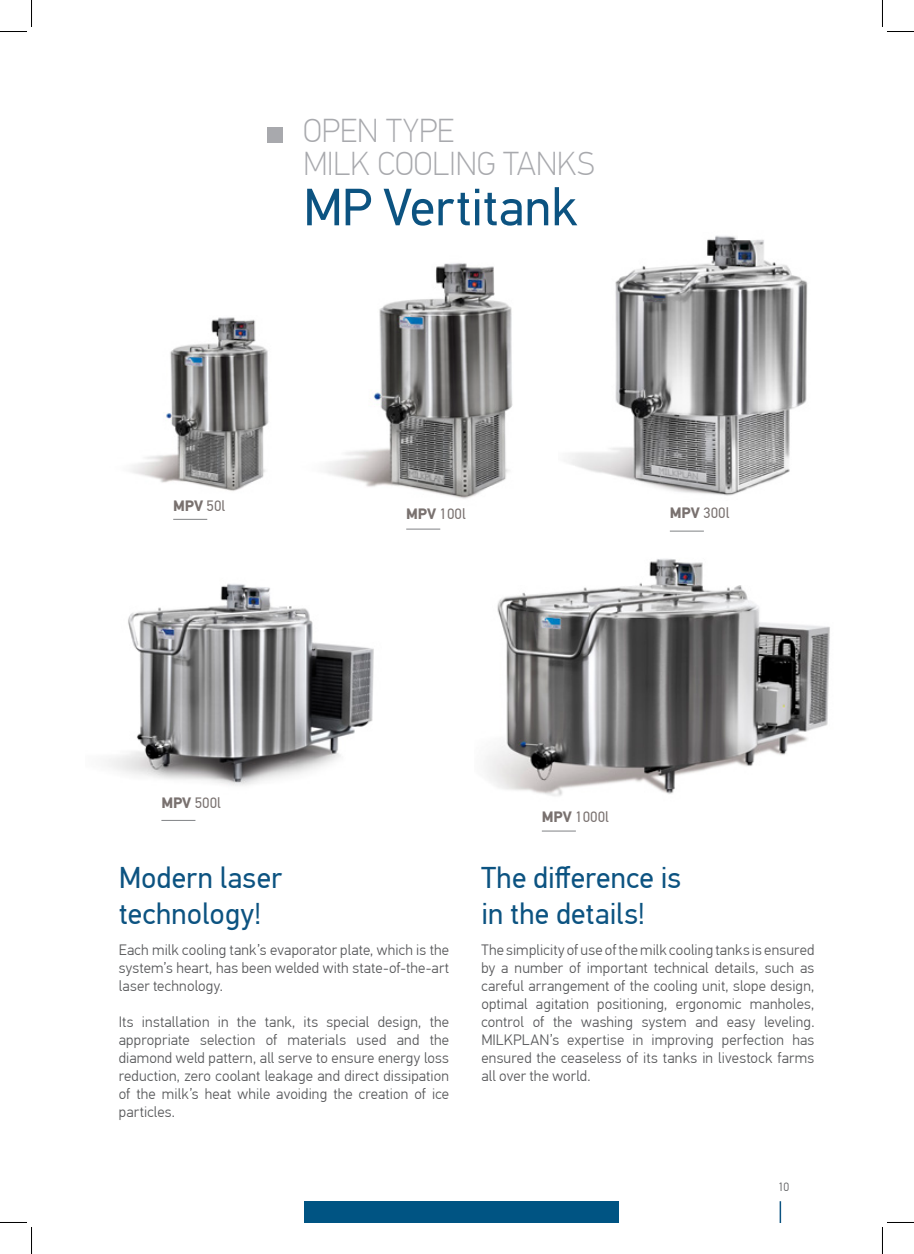
<style>
.page{position:relative;width:914px;height:1254px;background:#fff}
.page>*{position:absolute;margin:0;border:0;box-sizing:border-box;transform-origin:0 0}
.t1{font:52.5px "PF Din Text Pro";letter-spacing:-.005em;color:#0c5381}
.t2{font:100 33px "PF Din Text Pro";letter-spacing:-.01em;color:#a8a9ad}
.t3{font:30px/36px "PF Din Text Pro";letter-spacing:.005em;color:#0c5381}
.t4{font:300 15px/18px "PF Din Text Pro";letter-spacing:.01em;color:#57585a;text-align:justify}
.t5{font:15px "PF Din Text Pro";color:#79716f}
.t6{font:700 15px "PF Din Text Pro";color:#79716f}
.t7{font:300 12px "PF Din Text Pro";color:#57585a}
.s1{font-weight:400}
.s2{font-weight:700}
</style>
<div class="page">
<hr style="left:779px;top:1201px;width:2px;height:21px;background:#0c5381">
<img style="left:108px;top:583px;width:266px;height:203px">
<hr style="left:161px;top:820px;width:34px;height:1px;background:#808285">
<div style="left:267px;top:127px;width:16px;height:16px;background:#a8a9ad"></div>
<div style="left:304px;top:1201px;width:314px;height:21px;background:#005483"></div>
<img style="left:131px;top:317px;width:138px;height:174px">
<hr style="left:173px;top:519px;width:34px;height:1px;background:#808285">
<img style="left:326px;top:263px;width:187px;height:236px">
<hr style="left:406px;top:529px;width:34px;height:1px;background:#808285">
<img style="left:569px;top:235px;width:239px;height:261px">
<hr style="left:669px;top:531px;width:34px;height:1px;background:#808285">
<img style="left:486px;top:559px;width:344px;height:237px">
<hr style="left:541px;top:830px;width:35px;height:1px;background:#808285">
<svg style="left:0;top:0;width:32px;height:32px"></svg>
<svg style="left:0;top:1222px;width:32px;height:32px"></svg>
<svg style="left:882px;top:0;width:31px;height:32px"></svg>
<svg style="left:882px;top:1222px;width:31px;height:32px"></svg>
<p class="t2" style="left:303px;top:112px;width:153px">OPEN TYPE</p>
<p class="t2" style="left:303px;top:145px;width:293px">MILK COOLING TANKS</p>
<p class="t1" style="left:303px;top:176px;width:276px">MP Vertitank</p>
<p class="t6" style="left:173px;top:496px;width:53px">MPV <span class="s1">50l</span></p>
<p class="t5" style="left:406px;top:505px;width:61px"><span class="s2">MPV</span> 100l</p>
<p class="t5" style="left:669px;top:504px;width:61px"><span class="s2">MPV</span> 300l</p>
<p class="t5" style="left:161px;top:793px;width:61px"><span class="s2">MPV</span> 500l</p>
<p class="t5" style="left:541px;top:808px;width:68px"><span class="s2">MPV</span> 1000l</p>
<p class="t3" style="left:119px;top:859px;width:165px">Modern laser technology!</p>
<p class="t3" style="left:481px;top:859px;width:201px">The difference is in the details!</p>
<p class="t4" style="left:119px;top:941px;width:332px">Each milk cooling tank’s evaporator plate, which is the system’s heart, has been welded with state-of-the-art laser technology.</p>
<p class="t4" style="left:119px;top:1013px;width:332px">Its installation in the tank, its special design, the appropriate selection of materials used and the diamond weld pattern, all serve to ensure energy loss reduction, zero coolant leakage and direct dissipation of the milk’s heat while avoiding the creation of ice particles.</p>
<p class="t4" style="left:481px;top:941px;width:334px">The simplicity of use of the milk cooling tanks is ensured by a number of important technical details, such as careful arrangement of the cooling unit, slope design, optimal agitation positioning, ergonomic manholes, control of the washing system and easy leveling.<br>MILKPLAΝ’s expertise in improving perfection has ensured the ceaseless of its tanks in livestock farms all over the world.</p>
<p class="t7" style="left:778px;top:1180px;width:13px">10</p>
</div>
